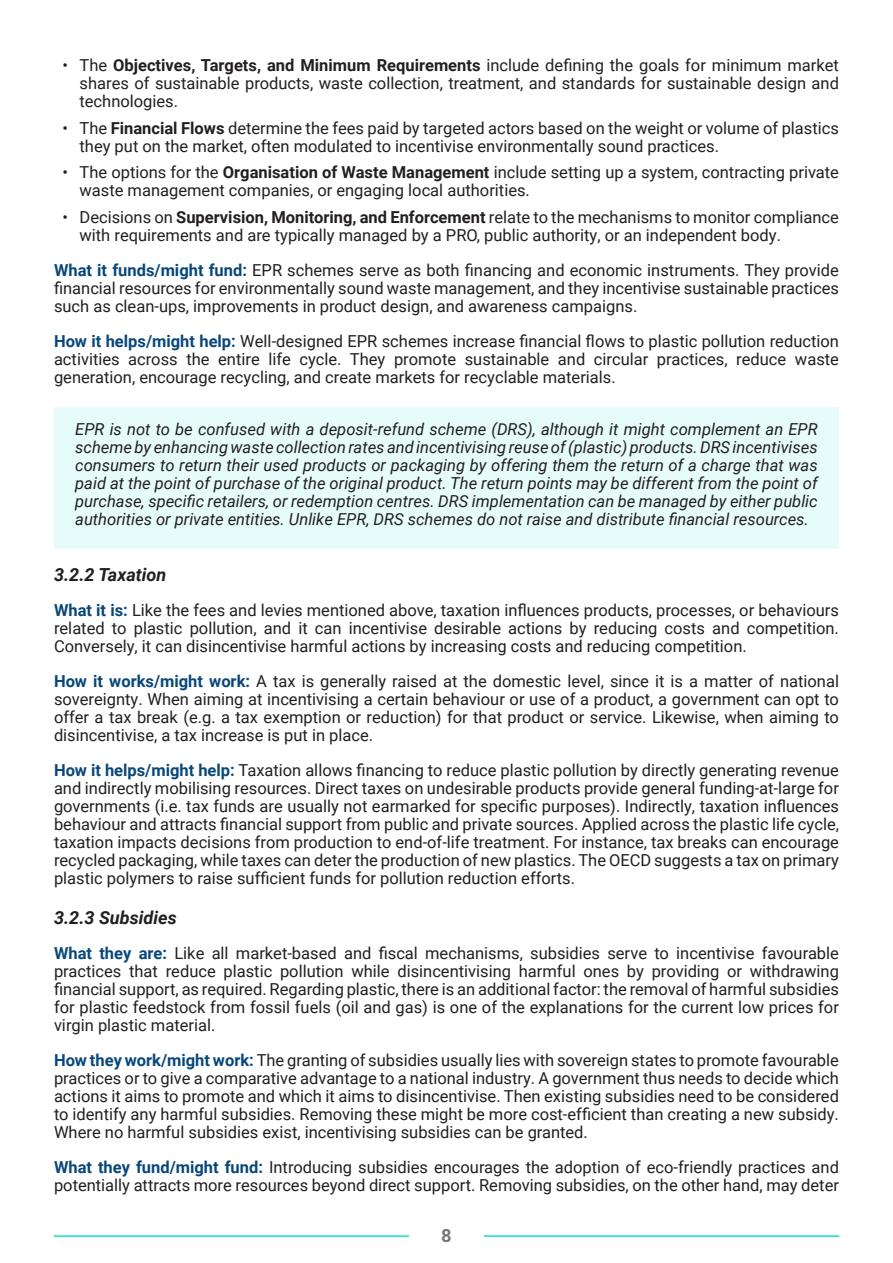
<style>
.page{position:relative;width:893px;height:1263px;background:#fff}
.page>*{position:absolute;margin:0;border:0;box-sizing:border-box;transform-origin:0 0}
.t1{font:italic 700 18px "Roboto";color:#231f20}
.t2{font:700 18px "Roboto Slab";color:#757679}
.t3{font:16.5px/18px "Roboto";color:#231f20;text-align:justify}
.t4{font:italic 16.5px/18px "Roboto";color:#231f20;text-align:justify}
.s1{font-weight:700}
.s2{font-weight:700;color:#08477a}
</style>
<div class="page">
<hr style="left:54px;top:1235px;width:785px;height:2px;background:#08e3c9">
<div style="left:409px;top:1210px;width:75px;height:53px;background:#fff"></div>
<div style="left:54px;top:407px;width:785px;height:142px;background:#e6fcfa"></div>
<p class="t3" style="left:80px;top:56px;width:761px;text-indent:-17px">• The <span class="s1">Objectives, Targets, and Minimum Requirements</span> include defining the goals for minimum market shares of sustainable products, waste collection, treatment, and standards for sustainable design and technologies.</p>
<p class="t3" style="left:80px;top:118px;width:761px;text-indent:-17px">• The <span class="s1">Financial Flows</span> determine the fees paid by targeted actors based on the weight or volume of plastics they put on the market, often modulated to incentivise environmentally sound practices.</p>
<p class="t3" style="left:80px;top:163px;width:761px;text-indent:-17px">• The options for the <span class="s1">Organisation of Waste Management</span> include setting up a system, contracting private waste management companies, or engaging local authorities.</p>
<p class="t3" style="left:80px;top:207px;width:761px;text-indent:-17px">• Decisions on <span class="s1">Supervision, Monitoring, and Enforcement</span> relate to the mechanisms to monitor compliance with requirements and are typically managed by a PRO, public authority, or an independent body.</p>
<p class="t3" style="left:54px;top:260px;width:786px"><span class="s2">What it funds/might fund:</span> EPR schemes serve as both financing and economic instruments. They provide financial resources for environmentally sound waste management, and they incentivise sustainable practices such as clean-ups, improvements in product design, and awareness campaigns.</p>
<p class="t3" style="left:54px;top:331px;width:786px"><span class="s2">How it helps/might help:</span> Well-designed EPR schemes increase financial flows to plastic pollution reduction activities across the entire life cycle. They promote sustainable and circular practices, reduce waste generation, encourage recycling, and create markets for recyclable materials.</p>
<p class="t4" style="left:75px;top:419px;width:744px">EPR is not to be confused with a deposit-refund scheme (DRS), although it might complement an EPR scheme by enhancing waste collection rates and incentivising reuse of (plastic) products. DRS incentivises consumers to return their used products or packaging by offering them the return of a charge that was paid at the point of purchase of the original product. The return points may be different from the point of purchase, specific retailers, or redemption centres. DRS implementation can be managed by either public authorities or private entities. Unlike EPR, DRS schemes do not raise and distribute financial resources.</p>
<p class="t1" style="left:54px;top:562px;width:114px">3.2.2 Taxation</p>
<p class="t3" style="left:54px;top:601px;width:786px"><span class="s2">What it is:</span> Like the fees and levies mentioned above, taxation influences products, processes, or behaviours related to plastic pollution, and it can incentivise desirable actions by reducing costs and competition.<br>Conversely, it can disincentivise harmful actions by increasing costs and reducing competition.</p>
<p class="t3" style="left:54px;top:672px;width:786px"><span class="s2">How it works/might work:</span> A tax is generally raised at the domestic level, since it is a matter of national sovereignty. When aiming at incentivising a certain behaviour or use of a product, a government can opt to offer a tax break (e.g. a tax exemption or reduction) for that product or service. Likewise, when aiming to disincentivise, a tax increase is put in place.</p>
<p class="t3" style="left:54px;top:761px;width:786px"><span class="s2">How it helps/might help:</span> Taxation allows financing to reduce plastic pollution by directly generating revenue and indirectly mobilising resources. Direct taxes on undesirable products provide general funding-at-large for governments (i.e. tax funds are usually not earmarked for specific purposes). Indirectly, taxation influences behaviour and attracts financial support from public and private sources. Applied across the plastic life cycle, taxation impacts decisions from production to end-of-life treatment. For instance, tax breaks can encourage recycled packaging, while taxes can deter the production of new plastics. The OECD suggests a tax on primary plastic polymers to raise sufficient funds for pollution reduction efforts.</p>
<p class="t1" style="left:54px;top:905px;width:124px">3.2.3 Subsidies</p>
<p class="t3" style="left:54px;top:943px;width:786px"><span class="s2">What they are:</span> Like all market-based and fiscal mechanisms, subsidies serve to incentivise favourable practices that reduce plastic pollution while disincentivising harmful ones by providing or withdrawing financial support, as required. Regarding plastic, there is an additional factor: the removal of harmful subsidies for plastic feedstock from fossil fuels (oil and gas) is one of the explanations for the current low prices for virgin plastic material.</p>
<p class="t3" style="left:54px;top:1050px;width:786px"><span class="s2">How they work/might work:</span> The granting of subsidies usually lies with sovereign states to promote favourable practices or to give a comparative advantage to a national industry. A government thus needs to decide which actions it aims to promote and which it aims to disincentivise. Then existing subsidies need to be considered to identify any harmful subsidies. Removing these might be more cost-efficient than creating a new subsidy.<br>Where no harmful subsidies exist, incentivising subsidies can be granted.</p>
<p class="t3" style="left:54px;top:1157px;width:786px"><span class="s2">What they fund/might fund:</span> Introducing subsidies encourages the adoption of eco-friendly practices and potentially attracts more resources beyond direct support. Removing subsidies, on the other hand, may deter</p>
<p class="t2" style="left:442px;top:1223px;width:11px">8</p>
</div>
